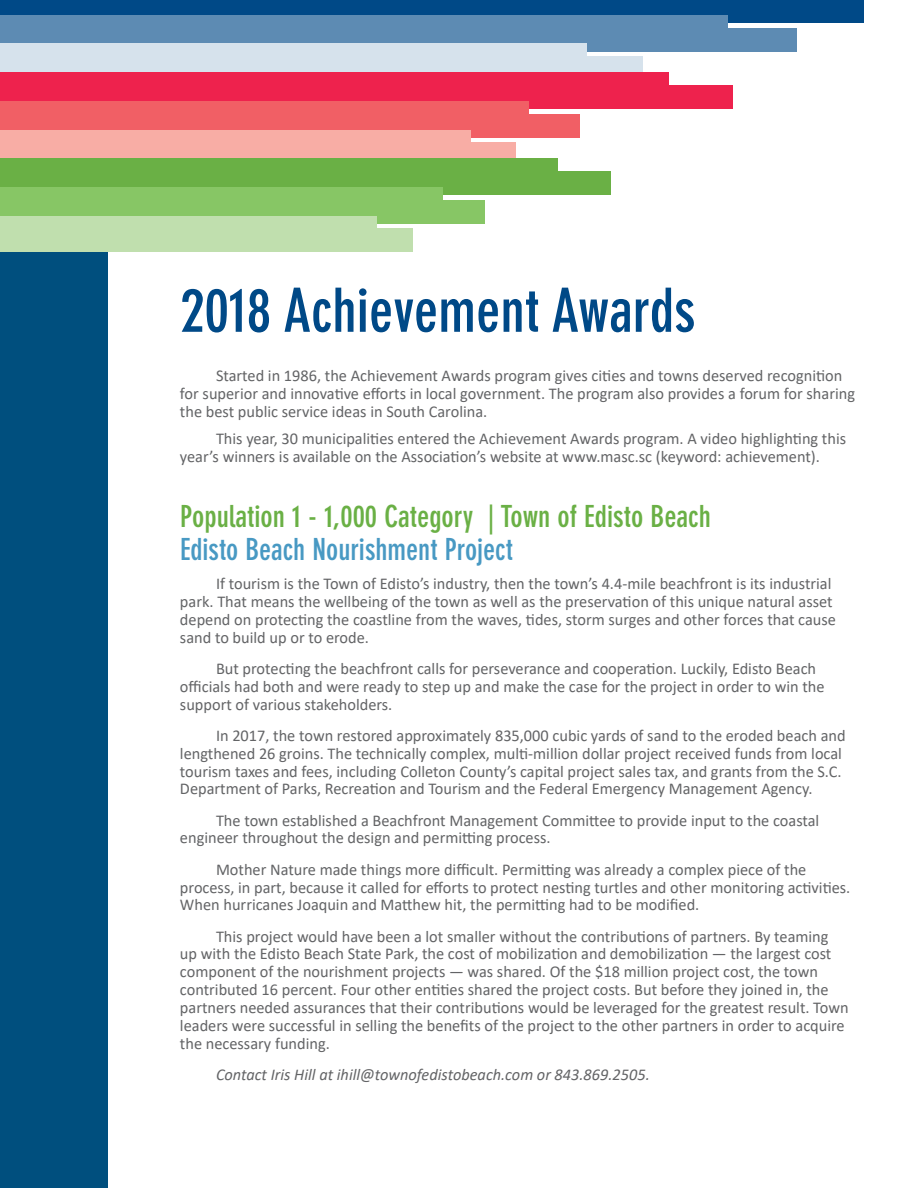
<style>
.page{position:relative;width:918px;height:1188px;background:#fff}
.page>*{position:absolute;margin:0;border:0;box-sizing:border-box;transform-origin:0 0}
.t1{font:700 condensed 60px "DIN Neuzeit Grotesk Std";color:#004987}
.t2{font:700 condensed 30px "DIN Neuzeit Grotesk Std";color:#6ab045}
.t3{font:700 condensed 30px "DIN Neuzeit Grotesk Std";color:#4899c3}
.t4{font:16.5px/17.9px "Calibri";color:#636466}
.t5{font:italic 16.5px "Calibri";color:#636466}
</style>
<div class="page">
<div style="left:0;top:0;width:107px;height:1188px;background:#004f7e"></div>
<div style="left:0;top:0;width:864px;height:22px;background:#004987"></div>
<div style="left:0;top:28px;width:797px;height:23px;background:#5d8bb3"></div>
<div style="left:0;top:57px;width:642px;height:23px;background:#d6e2ec"></div>
<div style="left:0;top:85px;width:733px;height:23px;background:#ee224d"></div>
<div style="left:0;top:114px;width:579px;height:23px;background:#f15f65"></div>
<div style="left:0;top:143px;width:516px;height:23px;background:#f8ada5"></div>
<div style="left:0;top:172px;width:611px;height:23px;background:#6ab045"></div>
<div style="left:0;top:200px;width:485px;height:23px;background:#87c665"></div>
<div style="left:0;top:229px;width:413px;height:23px;background:#c0dfae"></div>
<div style="left:0;top:15px;width:727px;height:23px;background:#5d8bb3"></div>
<div style="left:0;top:44px;width:586px;height:23px;background:#d6e2ec"></div>
<div style="left:0;top:73px;width:669px;height:23px;background:#ee224d"></div>
<div style="left:0;top:101px;width:529px;height:23px;background:#f15f65"></div>
<div style="left:0;top:130px;width:470px;height:23px;background:#f8ada5"></div>
<div style="left:0;top:159px;width:557px;height:23px;background:#6ab045"></div>
<div style="left:0;top:187px;width:442px;height:23px;background:#87c665"></div>
<div style="left:0;top:216px;width:376px;height:23px;background:#c0dfae"></div>
<h1 class="t1" style="left:180px;top:276px;width:517px">2018 Achievement Awards</h1>
<p class="t4" style="left:180px;top:367px;width:677px;text-indent:36px">Started in 1986, the Achievement Awards program gives cities and towns deserved recognition for superior and innovative efforts in local government. The program also provides a forum for sharing the best public service ideas in South Carolina.</p>
<p class="t4" style="left:180px;top:429px;width:668px;text-indent:36px">This year, 30 municipalities entered the Achievement Awards program. A video highlighting this year’s winners is available on the Association’s website at www.masc.sc (keyword: achievement).</p>
<h2 class="t2" style="left:180px;top:499px;width:532px">Population 1 - 1,000 Category | Town of Edisto Beach</h2>
<h2 class="t3" style="left:180px;top:532px;width:334px">Edisto Beach Nourishment Project</h2>
<p class="t4" style="left:180px;top:575px;width:657px;text-indent:36px">If tourism is the Town of Edisto’s industry, then the town’s 4.4-mile beachfront is its industrial park. That means the wellbeing of the town as well as the preservation of this unique natural asset depend on protecting the coastline from the waves, tides, storm surges and other forces that cause sand to build up or to erode.</p>
<p class="t4" style="left:180px;top:659px;width:646px;text-indent:36px">But protecting the beachfront calls for perseverance and cooperation. Luckily, Edisto Beach officials had both and were ready to step up and make the case for the project in order to win the support of various stakeholders.</p>
<p class="t4" style="left:180px;top:726px;width:667px;text-indent:36px">In 2017, the town restored approximately 835,000 cubic yards of sand to the eroded beach and lengthened 26 groins. The technically complex, multi-million dollar project received funds from local tourism taxes and fees, including Colleton County’s capital project sales tax, and grants from the S.C.<br>Department of Parks, Recreation and Tourism and the Federal Emergency Management Agency.</p>
<p class="t4" style="left:180px;top:811px;width:641px;text-indent:36px">The town established a Beachfront Management Committee to provide input to the coastal engineer throughout the design and permitting process.</p>
<p class="t4" style="left:180px;top:860px;width:672px;text-indent:36px">Mother Nature made things more difficult. Permitting was already a complex piece of the process, in part, because it called for efforts to protect nesting turtles and other monitoring activities.<br>When hurricanes Joaquin and Matthew hit, the permitting had to be modified.</p>
<p class="t4" style="left:180px;top:927px;width:670px;text-indent:36px">This project would have been a lot smaller without the contributions of partners. By teaming up with the Edisto Beach State Park, the cost of mobilization and demobilization — the largest cost component of the nourishment projects — was shared. Of the $18 million project cost, the town contributed 16 percent. Four other entities shared the project costs. But before they joined in, the partners needed assurances that their contributions would be leveraged for the greatest result. Town leaders were successful in selling the benefits of the project to the other partners in order to acquire the necessary funding.</p>
<p class="t5" style="left:216px;top:1063px;width:435px">Contact Iris Hill at ihill@townofedistobeach.com or 843.869.2505.</p>
</div>
